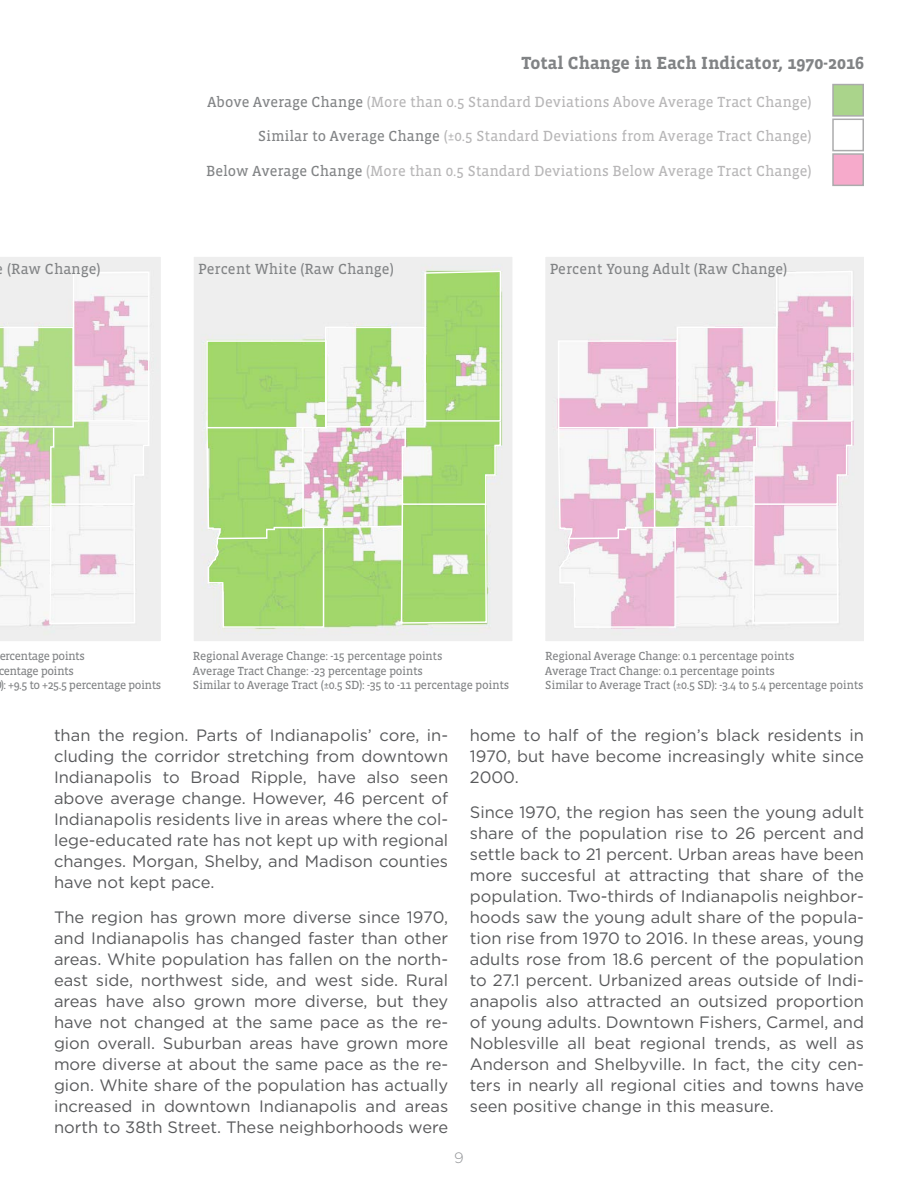
<style>
.page{position:relative;width:918px;height:1188px;background:#fff}
.page>*{position:absolute;margin:0;border:0;box-sizing:border-box;transform-origin:0 0}
.t1{font:700 18px "Vista Slab OT";color:#818385}
.t2{font:16.5px/21px "Gotham";color:#58595b;text-align:justify}
.t3{font:15px "Vista Slab OT";color:#b7b6b7}
.t4{font:15px "Vista Slab OT";color:#818385}
.t5{font:300 15px "Gotham";color:#939598}
.Footnote{font:12px/14.4px "Vista Slab OT";letter-spacing:-.025em;color:#818385}
.s1{color:#818385}
</style>
<div class="page">
<div style="left:0;top:257px;width:161px;height:384px;background:#eee"></div>
<div style="left:195px;top:258px;width:316px;height:382px;background:#eee"></div>
<div style="left:191px;top:254px;width:324px;height:390px;border:3px solid #fff"></div>
<div style="left:546px;top:258px;width:317px;height:382px;background:#eee"></div>
<div style="left:542px;top:254px;width:325px;height:390px;border:3px solid #fff"></div>
<svg style="left:0;top:271px;width:150px;height:354px"></svg>
<svg style="left:205px;top:270px;width:297px;height:359px;background:#c1dea0"></svg>
<svg style="left:557px;top:270px;width:296px;height:359px"></svg>
<svg style="left:832px;top:83px;width:32px;height:103px"></svg>
<h2 class="t1" style="left:521px;top:54px;width:344px">Total Change in Each Indicator, 1970-2016</h2>
<p class="t3" style="left:207px;top:94px;width:606px"><span class="s1">Above Average Change</span> (More than 0.5 Standard Deviations Above Average Tract Change)</p>
<p class="t3" style="left:258px;top:129px;width:555px"><span class="s1">Similar to Average Change</span> (±0.5 Standard Deviations from Average Tract Change)</p>
<p class="t3" style="left:206px;top:163px;width:607px"><span class="s1">Below Average Change</span> (More than 0.5 Standard Deviations Below Average Tract Change)</p>
<p class="t4" style="left:7px;top:261px;width:95px">(Raw Change)</p>
<p class="t4" style="left:198px;top:261px;width:197px">Percent White (Raw Change)</p>
<p class="t4" style="left:550px;top:261px;width:239px">Percent Young Adult (Raw Change)</p>
<p class="Footnote" style="left:-2px;top:649px;width:88px">ercentage points centage points</p>
<p class="Footnote" style="left:1px;top:678px;width:162px">): +9.5 to +25.5 percentage points</p>
<p class="Footnote" style="left:193px;top:649px;width:251px">Regional Average Change: -15 percentage points<br>Average Tract Change: -23 percentage points</p>
<p class="Footnote" style="left:193px;top:678px;width:318px">Similar to Average Tract (±0.5 SD): -35 to -11 percentage points</p>
<p class="Footnote" style="left:545px;top:649px;width:320px">Regional Average Change: 0.1 percentage points<br>Average Tract Change: 0.1 percentage points<br>Similar to Average Tract (±0.5 SD): -3.4 to 5.4 percentage points</p>
<p class="t2" style="left:54px;top:724px;width:396px">than the region. Parts of Indianapolis’ core, in&shy;cluding the corridor stretching from downtown Indianapolis to Broad Ripple, have also seen above average change. However, 46 percent of Indianapolis residents live in areas where the col&shy;lege-educated rate has not kept up with regional changes. Morgan, Shelby, and Madison counties have not kept pace.</p>
<p class="t2" style="left:54px;top:906px;width:396px">The region has grown more diverse since 1970, and Indianapolis has changed faster than other areas. White population has fallen on the north&shy;east side, northwest side, and west side. Rural areas have also grown more diverse, but they have not changed at the same pace as the re&shy;gion overall. Suburban areas have grown more more diverse at about the same pace as the re&shy;gion. White share of the population has actually increased in downtown Indianapolis and areas north to 38th Street. These neighborhoods were</p>
<p class="t2" style="left:470px;top:724px;width:396px">home to half of the region’s black residents in 1970, but have become increasingly white since 2000.</p>
<p class="t2" style="left:470px;top:801px;width:396px">Since 1970, the region has seen the young adult share of the population rise to 26 percent and settle back to 21 percent. Urban areas have been more succesful at attracting that share of the population. Two-thirds of Indianapolis neighbor&shy;hoods saw the young adult share of the popula&shy;tion rise from 1970 to 2016. In these areas, young adults rose from 18.6 percent of the population to 27.1 percent. Urbanized areas outside of Indi&shy;anapolis also attracted an outsized proportion of young adults. Downtown Fishers, Carmel, and Noblesville all beat regional trends, as well as Anderson and Shelbyville. In fact, the city cen&shy;ters in nearly all regional cities and towns have seen positive change in this measure.</p>
<p class="t5" style="left:454px;top:1148px;width:11px">9</p>
</div>
